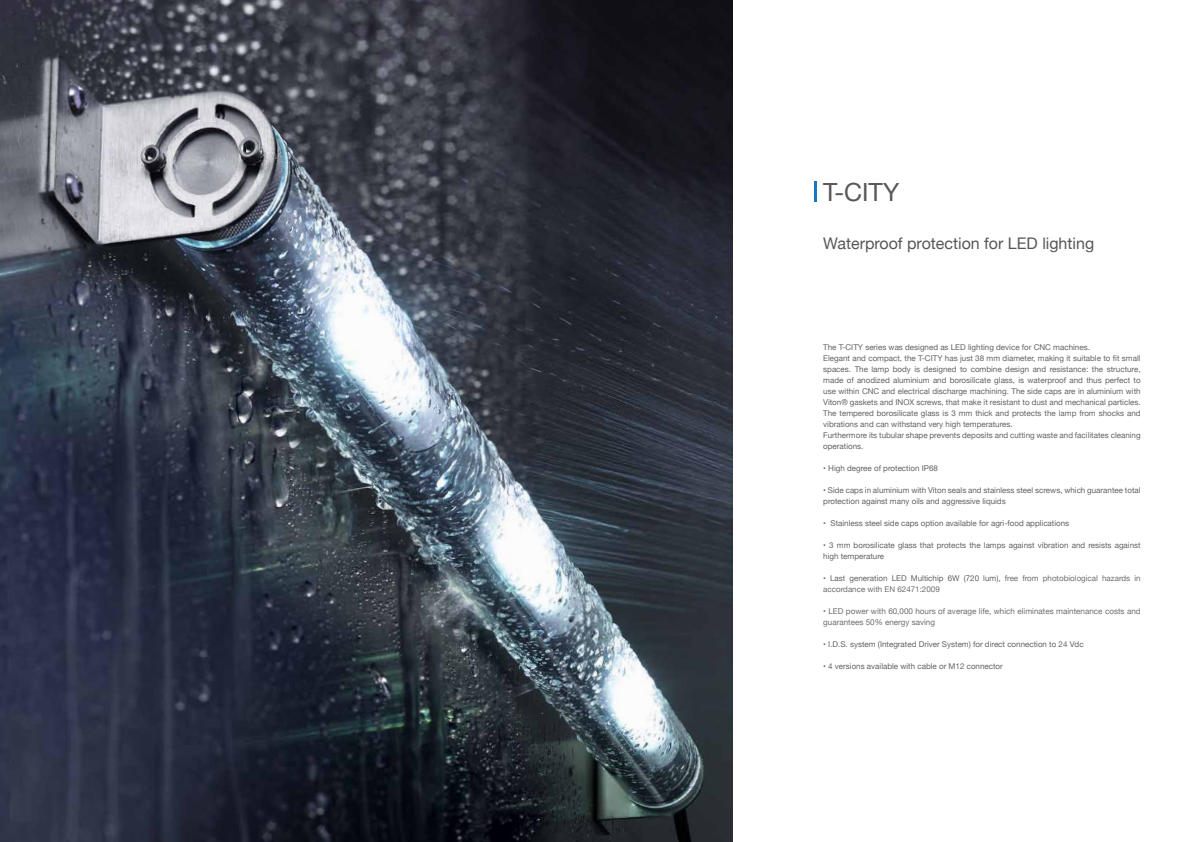
<style>
.page{position:relative;width:1191px;height:842px;background:#fff}
.page>*{position:absolute;margin:0;border:0;box-sizing:border-box;transform-origin:0 0}
.t1{font:25px "Helvetica Neue";color:#575756}
.t2{font:16px "Helvetica Neue";color:#575756}
.t3{font:8.1px/11.1px "Helvetica Neue";color:#706f6f}
.t4{font:8px/11px "Helvetica Neue";color:#646363}
.t5{font:8px/11px "Helvetica Neue";color:#706f6f}
.s1{color:#646363}
.s2{font-size:8px;color:#646363}
</style>
<div class="page">
<img style="left:0;top:0;width:732px;height:842px">
<hr style="left:814px;top:181px;width:3px;height:21px;background:#1c75bd">
<h1 class="t1" style="left:823px;top:174px;width:77px">T-CITY</h1>
<h2 class="t2" style="left:823px;top:232px;width:272px">Waterproof protection for LED lighting</h2>
<p class="t4" style="left:823px;top:342px;width:319px">The T-CITY series was designed as LED lighting device for CNC machines.<br>Elegant and compact, the T-CITY has just 38 mm diameter, making it suitable to fit small spaces. The lamp body is designed to combine design and resistance: the structure, made of anodized aluminium and borosilicate glass, is waterproof and thus perfect to use within CNC and electrical discharge machining. The side caps are in aluminium with Viton® gaskets and INOX screws, that make it resistant to dust and mechanical particles.<br>The tempered borosilicate glass is 3 mm thick and protects the lamp from shocks and vibrations and can withstand very high temperatures.<br>Furthermore its tubular shape prevents deposits and cutting waste and facilitates cleaning operations.</p>
<p class="t4" style="left:823px;top:463px;width:116px">• High degree of protection IP68</p>
<p class="t4" style="left:823px;top:485px;width:319px">• Side caps in aluminium with Viton seals and stainless steel screws, which guarantee total protection against many oils and aggressive liquids</p>
<p class="t4" style="left:823px;top:518px;width:247px">• Stainless steel side caps option available for agri-food applications</p>
<p class="t4" style="left:823px;top:540px;width:319px">• 3 mm borosilicate glass that protects the lamps against vibration and resists against high temperature</p>
<p class="t5" style="left:823px;top:573px;width:319px"><span class="s1">• Last generation LED Multichip 6W (720 lum),</span> free from photobiological hazards in accordance with EN 62471:2009</p>
<p class="t3" style="left:823px;top:606px;width:319px"><span class="s2">•</span> LED power with 60,000 hours of average life, which eliminates maintenance costs and guarantees 50% energy saving</p>
<p class="t4" style="left:823px;top:639px;width:262px">• I.D.S. system (Integrated Driver System) for direct connection to 24 Vdc</p>
<p class="t4" style="left:823px;top:661px;width:181px">• 4 versions available with cable or M12 connector</p>
</div>
